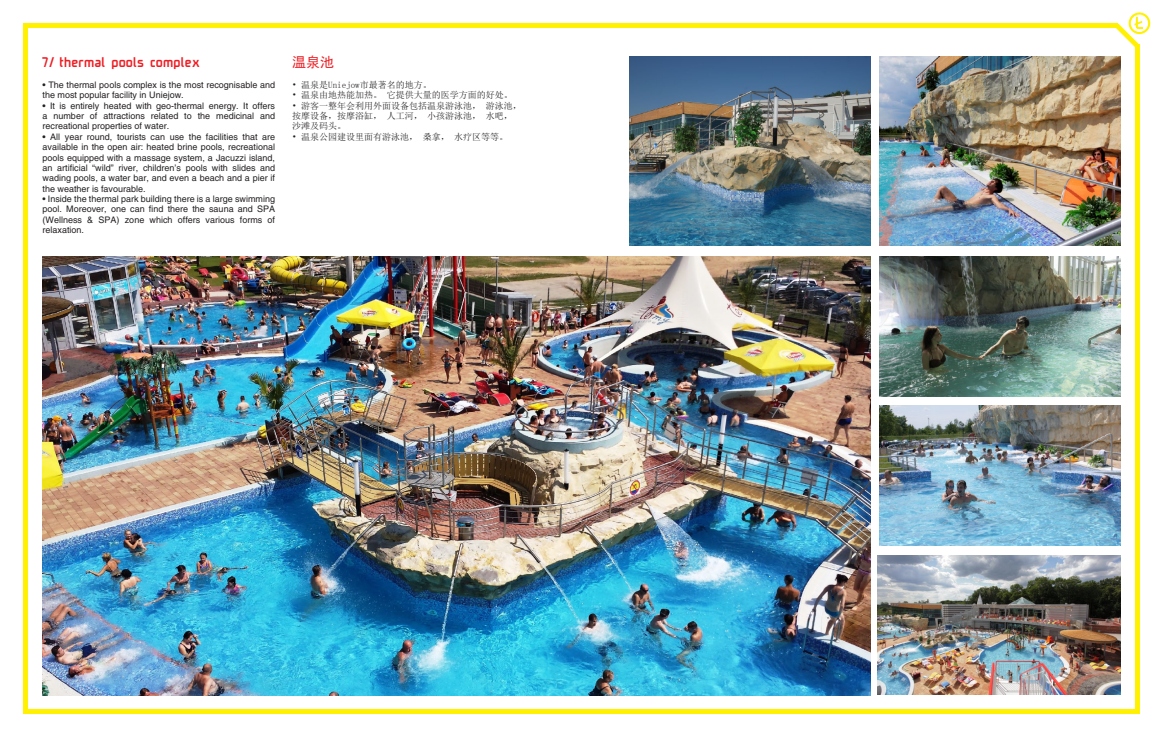
<style>
.page{position:relative;width:1163px;height:738px;background:#fff}
.page>*{position:absolute;margin:0;border:0;box-sizing:border-box;transform-origin:0 0}
.t1{font:14px "lodzer";color:#ee1d23}
.t2{font:14px "Sim Hei";color:#ee1d23}
.t3{font:9px/10.4px "Helvetica CE";color:#231f20;text-align:justify}
.t4{font:9px/10.4px "Sim Sun";color:#231f20}
</style>
<div class="page">
<img style="left:43px;top:256px;width:827px;height:438px">
<img style="left:879px;top:256px;width:241px;height:140px">
<img style="left:879px;top:57px;width:241px;height:188px">
<img style="left:879px;top:405px;width:241px;height:140px">
<img style="left:877px;top:555px;width:243px;height:139px">
<img style="left:629px;top:57px;width:241px;height:188px">
<hr style="left:24px;top:28px;width:4px;height:685px;background:#fff101">
<div style="left:1134px;top:45px;width:5px;height:668px;background:#fff101"></div>
<hr style="left:24px;top:24px;width:1094px;height:4px;background:#fff101">
<div style="left:28px;top:708px;width:1106px;height:5px;background:#fff101"></div>
<svg style="left:1114px;top:12px;width:35px;height:36px"></svg>
<h1 class="t1" style="left:43px;top:56px;width:160px">7/ Thermal pools complex</h1>
<p class="t3" style="left:43px;top:80px;width:234px">• The thermal pools complex is the most recognisable and the most popular facility in Uniejow.</p>
<p class="t3" style="left:43px;top:100px;width:234px">• It is entirely heated with geo-thermal energy. It offers a number of attractions related to the medicinal and recreational properties of water.</p>
<p class="t3" style="left:43px;top:131px;width:234px">• All year round, tourists can use the facilities that are available in the open air: heated brine pools, recreational pools equipped with a massage system, a Jacuzzi island, an artificial “wild” river, children’s pools with slides and wading pools, a water bar, and even a beach and a pier if the weather is favourable.</p>
<p class="t3" style="left:43px;top:193px;width:234px">• Inside the thermal park building there is a large swimming pool. Moreover, one can find there the sauna and SPA (Wellness &amp; SPA) zone which offers various forms of relaxation.</p>
<h1 class="t2" style="left:292px;top:55px;width:43px">温泉池</h1>
<p class="t4" style="left:292px;top:79px;width:141px">• 温泉是Uniejow市最著名的地方。</p>
<p class="t4" style="left:292px;top:90px;width:222px">• 温泉由地热能加热。 它提供大量的医学方面的好处。</p>
<p class="t4" style="left:292px;top:100px;width:231px">• 游客一整年会利用外面设备包括温泉游泳池， 游泳池，按摩设备，按摩浴缸， 人工河， 小孩游泳池， 水吧，沙滩及码头。</p>
<p class="t4" style="left:292px;top:131px;width:217px">• 温泉公园建设里面有游泳池， 桑拿， 水疗区等等。</p>
</div>
